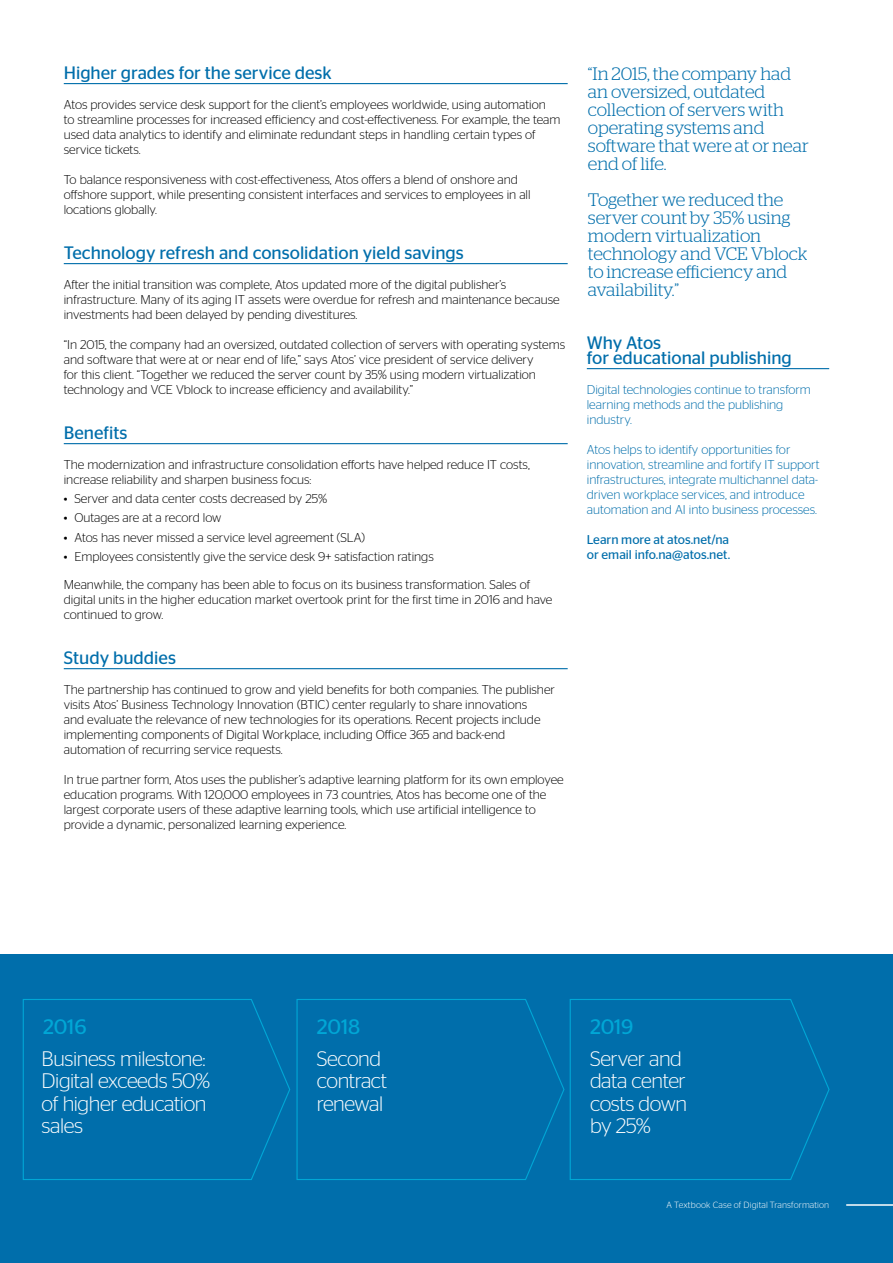
<style>
.page{position:relative;width:893px;height:1263px;background:#fff}
.page>*{position:absolute;margin:0;border:0;box-sizing:border-box;transform-origin:0 0}
.t1{font:300 21px/22.5px "Stag Sans";letter-spacing:-.02em;color:#fff}
.t2{font:21px "Stag Sans";letter-spacing:-.01em;color:#00a7d6}
.t3{font:300 18px/18px "Stag";color:#006eab}
.t4{font:18px/15px "Stag Sans";color:#006eab}
.t5{font:300 12.75px/15px "Stag Sans";color:#000}
.t6{font:300 12.75px/15px "Stag Sans";color:#006eab}
.t7{font:12.75px/15px "Stag Sans";color:#006eab}
.t8{font:300 9px "Stag Sans";letter-spacing:.015em;color:#fff}
</style>
<div class="page">
<hr style="left:64px;top:263px;width:504px;height:1px;background:#006eab">
<hr style="left:64px;top:443px;width:504px;height:1px;background:#006eab">
<div style="left:0;top:955px;width:893px;height:308px;background:#006eab"></div>
<hr style="left:64px;top:668px;width:504px;height:1px;background:#006eab">
<hr style="left:587px;top:368px;width:242px;height:1px;background:#006eab">
<svg style="left:22px;top:999px;width:269px;height:181px"></svg>
<svg style="left:296px;top:999px;width:269px;height:181px"></svg>
<svg style="left:569px;top:999px;width:261px;height:181px"></svg>
<hr style="left:64px;top:83px;width:504px;height:1px;background:#006eab">
<hr style="left:846px;top:1204px;width:47px;height:2px;background:#fff">
<h2 class="t4" style="left:64px;top:65px;width:270px">Higher grades for the service desk</h2>
<p class="t5" style="left:64px;top:97px;width:498px">Atos provides service desk support for the client’s employees worldwide, using automation<br>to streamline processes for increased efficiency and cost-effectiveness. For example, the team used data analytics to identify and eliminate redundant steps in handling certain types of service tickets.</p>
<p class="t5" style="left:64px;top:172px;width:468px">To balance responsiveness with cost-effectiveness, Atos offers a blend of onshore and offshore support, while presenting consistent interfaces and services to employees in all locations globally.</p>
<h2 class="t4" style="left:64px;top:245px;width:402px">Technology refresh and consolidation yield savings</h2>
<p class="t5" style="left:64px;top:277px;width:497px">After the initial transition was complete, Atos updated more of the digital publisher’s infrastructure. Many of its aging IT assets were overdue for refresh and maintenance because investments had been delayed by pending divestitures.</p>
<p class="t5" style="left:64px;top:337px;width:503px">“In 2015, the company had an oversized, outdated collection of servers with operating systems and software that were at or near end of life,” says Atos’ vice president of service delivery<br>for this client. “Together we reduced the server count by 35% using modern virtualization technology and VCE Vblock to increase efficiency and availability.”</p>
<h2 class="t4" style="left:64px;top:425px;width:65px">Benefits</h2>
<p class="t5" style="left:64px;top:457px;width:468px">The modernization and infrastructure consolidation efforts have helped reduce IT costs, increase reliability and sharpen business focus:</p>
<p class="t5" style="left:64px;top:491px;width:265px">• Server and data center costs decreased by 25%</p>
<p class="t5" style="left:64px;top:510px;width:159px">• Outages are at a record low</p>
<p class="t5" style="left:64px;top:529px;width:303px">• Atos has never missed a service level agreement (SLA)</p>
<p class="t5" style="left:64px;top:542px;width:468px;line-height:28px">• Employees consistently give the service desk 9+ satisfaction ratings<br>Meanwhile, the company has been able to focus on its business transformation. Sales of</p>
<p class="t5" style="left:64px;top:592px;width:490px">digital units in the higher education market overtook print for the first time in 2016 and have continued to grow.</p>
<h2 class="t4" style="left:64px;top:650px;width:114px">Study buddies</h2>
<p class="t5" style="left:64px;top:682px;width:493px">The partnership has continued to grow and yield benefits for both companies. The publisher visits Atos’ Business Technology Innovation (BTIC) center regularly to share innovations<br>and evaluate the relevance of new technologies for its operations. Recent projects include implementing components of Digital Workplace, including Office 365 and back-end automation of recurring service requests.</p>
<p class="t5" style="left:64px;top:772px;width:501px">In true partner form, Atos uses the publisher’s adaptive learning platform for its own employee education programs. With 120,000 employees in 73 countries, Atos has become one of the largest corporate users of these adaptive learning tools, which use artificial intelligence to provide a dynamic, personalized learning experience.</p>
<h2 class="t3" style="left:588px;top:64px;width:222px">“In 2015, the company had an oversized, outdated collection of servers with operating systems and software that were at or near end of life.</h2>
<h2 class="t3" style="left:588px;top:190px;width:221px">Together we reduced the server count by 35% using modern virtualization technology and VCE Vblock to increase efficiency and availability.”</h2>
<h2 class="t4" style="left:587px;top:335px;width:207px">Why Atos<br>for educational publishing</h2>
<p class="t6" style="left:587px;top:382px;width:225px">Digital technologies continue to transform learning methods and the publishing industry.</p>
<p class="t6" style="left:587px;top:442px;width:234px">Atos helps to identify opportunities for innovation, streamline and fortify IT support infrastructures, integrate multichannel data&shy;driven workplace services, and introduce automation and AI into business processes.</p>
<p class="t7" style="left:587px;top:532px;width:145px">Learn more at atos.net/na or email info.na@atos.net.</p>
<h1 class="t2" style="left:43px;top:1014px;width:45px">2016</h1>
<h1 class="t2" style="left:317px;top:1014px;width:45px">2018</h1>
<h1 class="t2" style="left:590px;top:1014px;width:45px">2019</h1>
<h1 class="t1" style="left:42px;top:1047px;width:170px">Business milestone:<br>Digital exceeds 50% of higher education sales</h1>
<h1 class="t1" style="left:317px;top:1047px;width:72px">Second contract renewal</h1>
<h1 class="t1" style="left:590px;top:1047px;width:99px">Server and data center costs down by 25%</h1>
<p class="t8" style="left:666px;top:1200px;width:164px">A Textbook Case of Digital Transformation</p>
</div>
